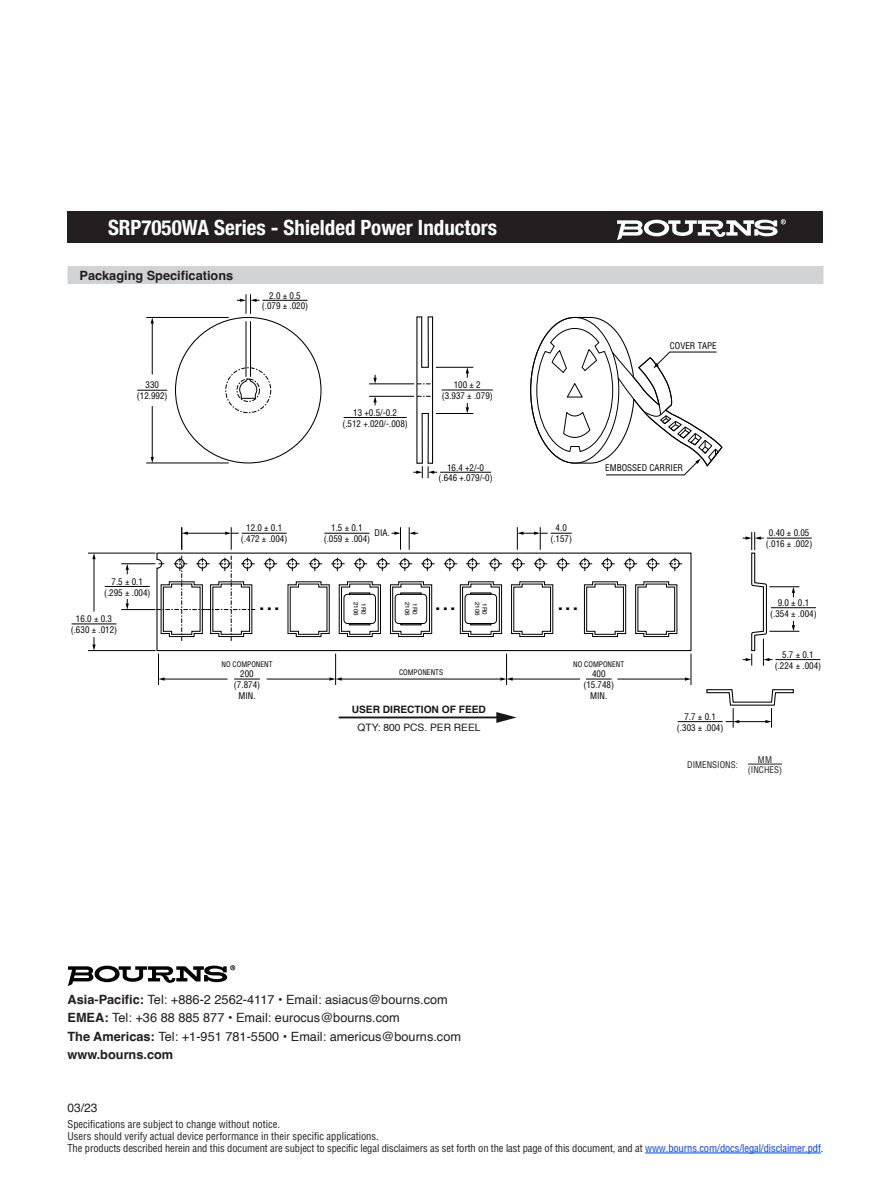
<style>
.page{position:relative;width:891px;height:1188px;background:#fff}
.page>*{position:absolute;margin:0;border:0;box-sizing:border-box;transform-origin:0 0}
.t1{font:27px "Helvetica";color:#000}
.t2{font:700 condensed 21px "Helvetica Neue";color:#fff}
.t3{font:12.75px/18.3px "Helvetica";color:#231f20}
.t4{font:700 12.75px "Helvetica";color:#231f20}
.t5{font:12px "Helvetica";color:#231f20}
.t6{font:condensed 10.5px/12px "Helvetica";letter-spacing:-.01em;color:#231f20}
.t7{font:700 10.2px "Helvetica";color:#191818}
.t8{font:10.2px "Helvetica";color:#191818}
.t9{font:condensed 9px/10.8px "Helvetica";color:#000;text-align:center}
.t10{font:condensed 9px/10.8px "Helvetica";color:#231f20;text-align:center}
.t11{font:condensed 7.5px "Helvetica";color:#000}
.t12{font:6.3px "Helvetica";color:#000}
.s1{font-weight:700}
.s2{color:#0042f4}
</style>
<div class="page">
<div style="left:68px;top:212px;width:756px;height:31px;background:#231f20"></div>
<svg style="left:617px;top:219px;width:169px;height:21px"></svg>
<div style="left:68px;top:266px;width:756px;height:18px;background:#d1d2d4"></div>
<div style="left:225px;top:367px;width:46px;height:46px;border:1px dashed #000;border-radius:50%"></div>
<div style="left:237px;top:379px;width:23px;height:23px;border:1px dashed #000;border-radius:50%"></div>
<svg style="left:239px;top:379px;width:18px;height:20px"></svg>
<svg style="left:156px;top:552px;width:536px;height:100px"></svg>
<svg style="left:287px;top:581px;width:43px;height:56px"></svg>
<svg style="left:511px;top:581px;width:42px;height:56px"></svg>
<svg style="left:584px;top:581px;width:42px;height:56px"></svg>
<svg style="left:635px;top:581px;width:42px;height:56px"></svg>
<svg style="left:339px;top:581px;width:42px;height:56px"></svg>
<svg style="left:390px;top:581px;width:42px;height:56px"></svg>
<svg style="left:460px;top:581px;width:42px;height:56px"></svg>
<svg style="left:530px;top:316px;width:193px;height:160px"></svg>
<svg style="left:263px;top:556px;width:14px;height:15px"></svg>
<svg style="left:285px;top:556px;width:15px;height:15px"></svg>
<svg style="left:308px;top:556px;width:14px;height:15px"></svg>
<svg style="left:330px;top:556px;width:15px;height:15px"></svg>
<svg style="left:353px;top:556px;width:14px;height:15px"></svg>
<svg style="left:375px;top:556px;width:15px;height:15px"></svg>
<svg style="left:398px;top:556px;width:14px;height:15px"></svg>
<svg style="left:420px;top:556px;width:15px;height:15px"></svg>
<svg style="left:443px;top:556px;width:14px;height:15px"></svg>
<svg style="left:465px;top:556px;width:15px;height:15px"></svg>
<svg style="left:488px;top:556px;width:14px;height:15px"></svg>
<svg style="left:510px;top:556px;width:15px;height:15px"></svg>
<svg style="left:533px;top:556px;width:14px;height:15px"></svg>
<svg style="left:555px;top:556px;width:15px;height:15px"></svg>
<svg style="left:578px;top:556px;width:14px;height:15px"></svg>
<svg style="left:600px;top:556px;width:15px;height:15px"></svg>
<svg style="left:623px;top:556px;width:14px;height:15px"></svg>
<svg style="left:645px;top:556px;width:15px;height:15px"></svg>
<svg style="left:668px;top:556px;width:14px;height:15px"></svg>
<svg style="left:156px;top:556px;width:101px;height:85px"></svg>
<hr style="left:121px;top:609px;width:34px;height:1px;background:#000">
<hr style="left:121px;top:564px;width:34px;height:1px;background:#000">
<hr style="left:436px;top:367px;width:37px;height:1px;background:#000">
<hr style="left:769px;top:587px;width:30px;height:1px;background:#000">
<hr style="left:769px;top:631px;width:30px;height:1px;background:#000">
<hr style="left:146px;top:317px;width:83px;height:1px;background:#000">
<hr style="left:146px;top:463px;width:83px;height:1px;background:#000">
<hr style="left:436px;top:413px;width:37px;height:1px;background:#000">
<hr style="left:369px;top:396px;width:45px;height:1px;background:#000">
<hr style="left:369px;top:384px;width:45px;height:1px;background:#000">
<hr style="left:88px;top:553px;width:68px;height:1px;background:#000">
<hr style="left:88px;top:650px;width:68px;height:1px;background:#000">
<hr style="left:246px;top:321px;width:1px;height:56px;background:#000">
<hr style="left:250px;top:321px;width:1px;height:56px;background:#000">
<hr style="left:163px;top:679px;width:65px;height:1px;background:#000">
<svg style="left:159px;top:677px;width:6px;height:4px"></svg>
<hr style="left:512px;top:679px;width:68px;height:1px;background:#000">
<hr style="left:618px;top:679px;width:68px;height:1px;background:#000">
<svg style="left:685px;top:677px;width:6px;height:4px"></svg>
<hr style="left:267px;top:679px;width:64px;height:1px;background:#000">
<svg style="left:413px;top:316px;width:24px;height:162px"></svg>
<svg style="left:373px;top:375px;width:4px;height:9px"></svg>
<svg style="left:237px;top:294px;width:23px;height:20px"></svg>
<svg style="left:373px;top:396px;width:4px;height:9px"></svg>
<svg style="left:466px;top:403px;width:3px;height:10px"></svg>
<svg style="left:466px;top:367px;width:3px;height:11px"></svg>
<hr style="left:94px;top:558px;width:1px;height:54px;background:#000">
<svg style="left:92px;top:553px;width:4px;height:6px"></svg>
<svg style="left:126px;top:564px;width:3px;height:10px"></svg>
<svg style="left:126px;top:599px;width:3px;height:11px"></svg>
<svg style="left:92px;top:637px;width:4px;height:14px"></svg>
<svg style="left:792px;top:587px;width:3px;height:10px"></svg>
<svg style="left:792px;top:621px;width:3px;height:10px"></svg>
<svg style="left:743px;top:532px;width:29px;height:134px"></svg>
<hr style="left:152px;top:322px;width:1px;height:52px;background:#000">
<svg style="left:151px;top:318px;width:3px;height:6px"></svg>
<hr style="left:152px;top:406px;width:1px;height:52px;background:#000">
<svg style="left:151px;top:457px;width:3px;height:6px"></svg>
<hr style="left:440px;top:472px;width:51px;height:1px;background:#000">
<hr style="left:442px;top:390px;width:51px;height:1px;background:#000">
<hr style="left:344px;top:417px;width:63px;height:1px;background:#000">
<hr style="left:72px;top:624px;width:45px;height:1px;background:#000">
<hr style="left:105px;top:586px;width:45px;height:1px;background:#000">
<hr style="left:771px;top:607px;width:45px;height:1px;background:#000">
<hr style="left:137px;top:390px;width:30px;height:1px;background:#000">
<hr style="left:263px;top:300px;width:45px;height:1px;background:#000">
<hr style="left:678px;top:721px;width:45px;height:1px;background:#000">
<hr style="left:775px;top:659px;width:45px;height:1px;background:#000">
<hr style="left:767px;top:538px;width:45px;height:1px;background:#000">
<hr style="left:187px;top:533px;width:39px;height:1px;background:#000">
<hr style="left:341px;top:679px;width:161px;height:1px;background:#000">
<svg style="left:330px;top:677px;width:12px;height:4px"></svg>
<svg style="left:500px;top:677px;width:13px;height:4px"></svg>
<svg style="left:706px;top:689px;width:88px;height:39px"></svg>
<hr style="left:242px;top:533px;width:45px;height:1px;background:#000">
<hr style="left:324px;top:533px;width:45px;height:1px;background:#000">
<svg style="left:225px;top:527px;width:14px;height:23px"></svg>
<hr style="left:339px;top:717px;width:161px;height:1px;background:#191818">
<svg style="left:496px;top:712px;width:21px;height:11px"></svg>
<hr style="left:335px;top:654px;width:1px;height:31px;background:#000">
<hr style="left:506px;top:654px;width:1px;height:31px;background:#000">
<hr style="left:691px;top:654px;width:1px;height:31px;background:#000">
<hr style="left:158px;top:654px;width:1px;height:31px;background:#000">
<svg style="left:234px;top:679px;width:26px;height:1px"></svg>
<svg style="left:586px;top:679px;width:26px;height:1px"></svg>
<svg style="left:181px;top:527px;width:7px;height:23px"></svg>
<svg style="left:517px;top:527px;width:55px;height:23px"></svg>
<svg style="left:392px;top:527px;width:9px;height:23px"></svg>
<svg style="left:409px;top:527px;width:9px;height:23px"></svg>
<hr style="left:748px;top:764px;width:34px;height:1px;background:#231f20">
<hr style="left:645px;top:1153px;width:176px;height:1px;background:#0042f4">
<svg style="left:68px;top:965px;width:167px;height:21px"></svg>
<h2 class="t2" style="left:108px;top:210px;width:391px">SRP7050WA Series - Shielded Power Inductors</h2>
<h3 class="t4" style="left:80px;top:267px;width:155px">Packaging Specifications</h3>
<p class="t9" style="left:137px;top:380px;width:32px">330 (12.992)</p>
<p class="t9" style="left:104px;top:576px;width:48px">7.5 ± 0.1 (.295 ± .004)</p>
<p class="t9" style="left:71px;top:613px;width:48px;line-height:11.2px">16.0 ± 0.3 (.630 ± .012)</p>
<p class="t9" style="left:262px;top:290px;width:48px">2.0 ± 0.5 (.079 ± .020)</p>
<p class="t9" style="left:342px;top:407px;width:67px">13 +0.5/-0.2<br>(.512 +.020/-.008)</p>
<p class="t9" style="left:442px;top:379px;width:53px">100 ± 2 (3.937 ± .079)</p>
<p class="t9" style="left:670px;top:340px;width:48px">COVER TAPE</p>
<p class="t9" style="left:447px;top:462px;width:39px">16.4 +2/-0</p>
<p class="t9" style="left:605px;top:462px;width:79px">EMBOSSED CARRIER</p>
<p class="t9" style="left:438px;top:472px;width:56px">(.646 +.079/-0)</p>
<p class="t9" style="left:241px;top:523px;width:48px">12.0 ± 0.1 (.472 ± .004)</p>
<p class="t9" style="left:324px;top:523px;width:48px">1.5 ± 0.1 (.059 ± .004)</p>
<p class="t9" style="left:375px;top:528px;width:17px">DIA.</p>
<p class="t9" style="left:550px;top:523px;width:23px">4.0 (.157)</p>
<p class="t12" style="left:361px;top:602px;width:16px;rotate:90deg">2106</p>
<p class="t12" style="left:369px;top:603px;width:13px;rotate:90deg">1R0</p>
<p class="t12" style="left:412px;top:602px;width:16px;rotate:90deg">2106</p>
<p class="t12" style="left:420px;top:603px;width:13px;rotate:90deg">1R0</p>
<p class="t12" style="left:482px;top:602px;width:16px;rotate:90deg">2106</p>
<p class="t12" style="left:490px;top:603px;width:13px;rotate:90deg">1R0</p>
<h1 class="t1" style="left:258px;top:580px;width:24px">...</h1>
<h1 class="t1" style="left:434px;top:580px;width:24px">...</h1>
<h1 class="t1" style="left:557px;top:580px;width:24px">...</h1>
<p class="t11" style="left:222px;top:660px;width:53px">NO COMPONENT</p>
<p class="t9" style="left:234px;top:668px;width:28px;line-height:11.2px">200 (7.874)<br>MIN.</p>
<p class="t11" style="left:573px;top:660px;width:53px">NO COMPONENT</p>
<p class="t11" style="left:399px;top:668px;width:46px">COMPONENTS</p>
<p class="t9" style="left:583px;top:668px;width:32px;line-height:11.2px">400 (15.748)<br>MIN.</p>
<p class="t7" style="left:352px;top:701px;width:136px">USER DIRECTION OF FEED</p>
<p class="t8" style="left:358px;top:719px;width:125px">QTY: 800 PCS. PER REEL</p>
<p class="t9" style="left:677px;top:711px;width:48px">7.7 ± 0.1 (.303 ± .004)</p>
<p class="t9" style="left:766px;top:528px;width:48px">0.40 ± 0.05 (.016 ± .002)</p>
<p class="t9" style="left:770px;top:597px;width:48px">9.0 ± 0.1 (.354 ± .004)</p>
<p class="t9" style="left:775px;top:649px;width:48px">5.7 ± 0.1 (.224 ± .004)</p>
<p class="t10" style="left:687px;top:759px;width:52px">DIMENSIONS:</p>
<p class="t10" style="left:748px;top:754px;width:36px">MM (INCHES)</p>
<h3 class="t3" style="left:68px;top:991px;width:395px"><span class="s1">Asia-Pacific:</span> Tel: +886-2 2562-4117 • Email: asiacus@bourns.com <span class="s1">EMEA:</span> Tel: +36 88 885 877 • Email: eurocus@bourns.com<br><span class="s1">The Americas:</span> Tel: +1-951 781-5500 • Email: americus@bourns.com <span class="s1">www.bourns.com</span></h3>
<h3 class="t5" style="left:68px;top:1098px;width:32px">03/23</h3>
<p class="t6" style="left:68px;top:1118px;width:757px">Specifications are subject to change without notice.<br>Users should verify actual device performance in their specific applications.<br>The products described herein and this document are subject to specific legal disclaimers as set forth on the last page of this document, and at <span class="s2">www.bourns.com/docs/legal/disclaimer.pdf</span>.</p>
</div>
